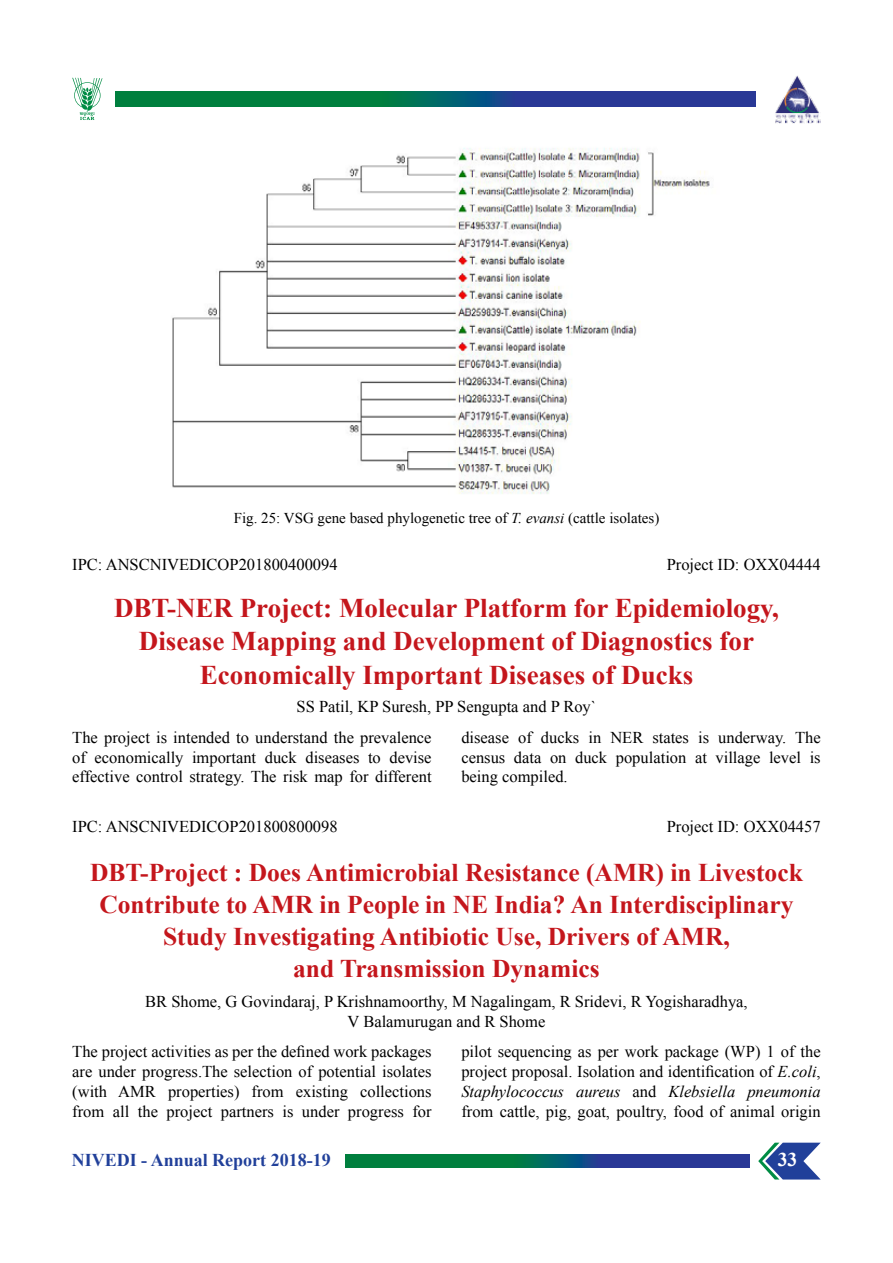
<style>
.page{position:relative;width:893px;height:1263px;background:#fff}
.page>*{position:absolute;margin:0;border:0;box-sizing:border-box;transform-origin:0 0}
.t1{font:700 27px/33.8px "Times New Roman";color:#c4161c;text-align:center}
.t2{font:700 25.5px/31.8px "Times New Roman";color:#c4161c;text-align:center}
.t3{font:700 19.5px "Times New Roman";color:#fff}
.t4{font:700 18px "Times New Roman";color:#21409a}
.t5{font:16.5px/19.8px "Times New Roman";color:#000;text-align:justify}
.t6{font:15px "Times New Roman";color:#000}
.s1{font-style:italic}
</style>
<div class="page">
<svg style="left:72px;top:78px;width:31px;height:42px"></svg>
<img style="left:775px;top:75px;width:46px;height:48px">
<svg style="left:116px;top:91px;width:639px;height:15px;background:#105e68"></svg>
<svg style="left:345px;top:1154px;width:404px;height:14px;background:#105e68"></svg>
<svg style="left:758px;top:1143px;width:63px;height:36px"></svg>
<img style="left:172px;top:148px;width:538px;height:346px">
<p class="t6" style="left:234px;top:507px;width:427px">Fig. 25: VSG gene based phylogenetic tree of <span class="s1">T. evansi</span> (cattle isolates)</p>
<p class="t5" style="left:72px;top:554px;width:267px">IPC: ANSCNIVEDICOP201800400094</p>
<p class="t5" style="left:667px;top:554px;width:155px">Project ID: OXX04444</p>
<h1 class="t1" style="left:114px;top:590px;width:666px">DBT-NER Project: Molecular Platform for Epidemiology,<br>Disease Mapping and Development of Diagnostics for<br>Economically Important Diseases of Ducks</h1>
<p class="t5" style="left:72px;top:691px;width:526px;line-height:30.5px;text-indent:224px">SS Patil, KP Suresh, PP Sengupta and P Roy`<br>The project is intended to understand the prevalence</p>
<p class="t5" style="left:72px;top:747px;width:361px">of economically important duck diseases to devise effective control strategy. The risk map for different</p>
<p class="t5" style="left:461px;top:727px;width:361px">disease of ducks in NER states is underway. The census data on duck population at village level is being compiled.</p>
<p class="t5" style="left:72px;top:816px;width:267px">IPC: ANSCNIVEDICOP201800800098</p>
<p class="t5" style="left:667px;top:816px;width:155px">Project ID: OXX04457</p>
<h2 class="t2" style="left:90px;top:856px;width:714px">DBT-Project : Does Antimicrobial Resistance (AMR) in Livestock Contribute to AMR in People in NE India? An Interdisciplinary Study Investigating Antibiotic Use, Drivers of AMR,<br>and Transmission Dynamics</h2>
<p class="t5" style="left:145px;top:991px;width:604px;text-align:center">BR Shome, G Govindaraj, P Krishnamoorthy, M Nagalingam, R Sridevi, R Yogisharadhya,<br>V Balamurugan and R Shome</p>
<p class="t5" style="left:72px;top:1041px;width:361px">The project activities as per the defined work packages are under progress.The selection of potential isolates (with AMR properties) from existing collections from all the project partners is under progress for</p>
<p class="t5" style="left:461px;top:1041px;width:361px">pilot sequencing as per work package (WP) 1 of the project proposal. Isolation and identification of <span class="s1">E.coli</span>, <span class="s1">Staphylococcus aureus</span> and <span class="s1">Klebsiella pneumonia </span>from cattle, pig, goat, poultry, food of animal origin</p>
<p class="t4" style="left:72px;top:1148px;width:261px">NIVEDI - Annual Report 2018-19</p>
<p class="t3" style="left:778px;top:1146px;width:21px">33</p>
</div>
